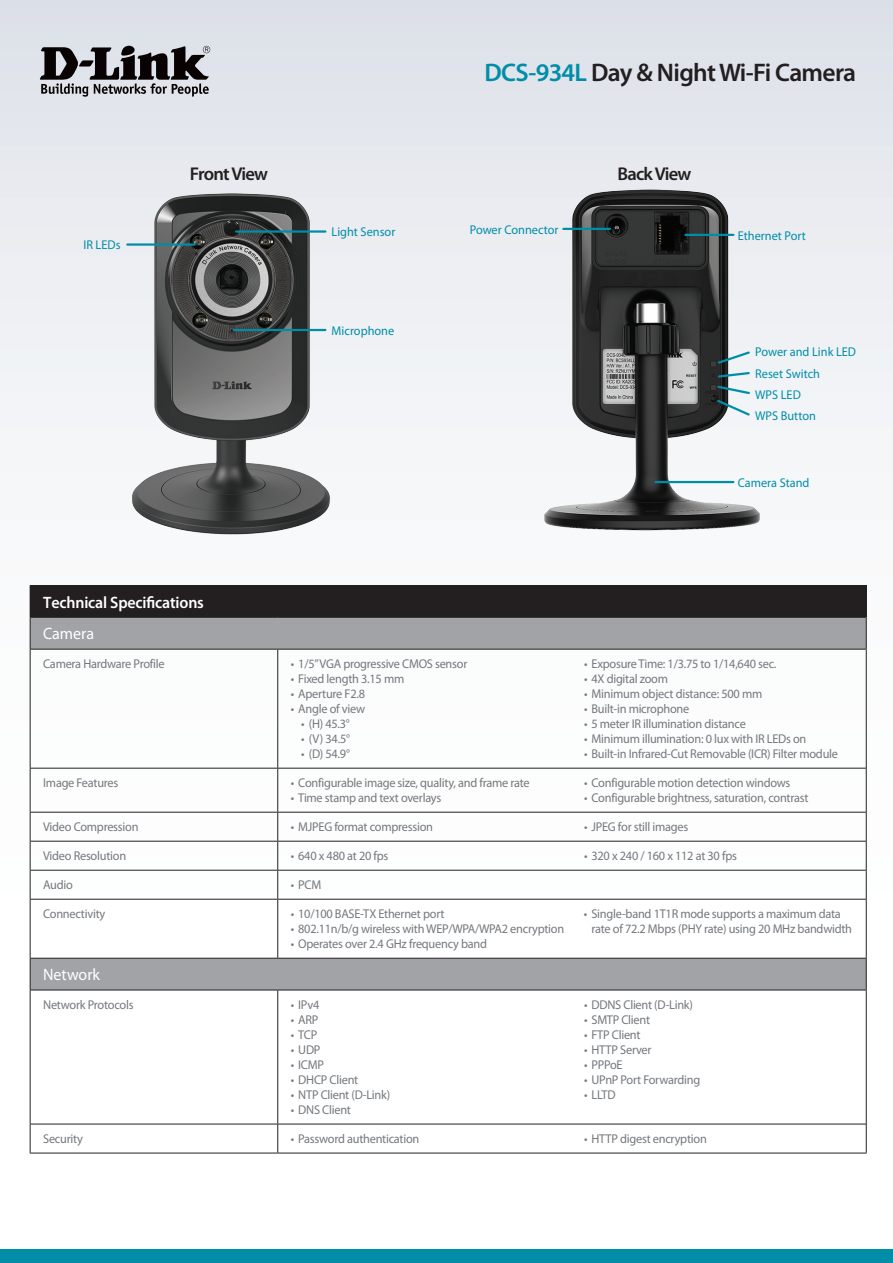
<style>
.page{position:relative;width:893px;height:1263px;background:#fff}
.page>*{position:absolute;margin:0;border:0;box-sizing:border-box;transform-origin:0 0}
.t1{font:600 25.5px "Myriad Pro";letter-spacing:-.025em;color:#231f20}
.t2{font:600 18.6px "Myriad Pro";letter-spacing:-.04em;color:#231f20}
.t3{font:600 16.5px "Myriad Pro";letter-spacing:-.01em;color:#fff}
.t4{font:16.5px "Myriad Pro";color:#fff}
.t5{font:12.75px/15px "Myriad Pro";letter-spacing:-.02em;color:#74787d}
.t6{font:12.75px/21.5px "Myriad Pro";color:#008da8}
.s1{color:#008da8}
</style>
<div class="page">
<div style="left:0;top:0;width:893px;height:1084px;background:linear-gradient(to bottom,#e3e6ec,#fff)"></div>
<div style="left:0;top:1249px;width:893px;height:14px;background:#008da8"></div>
<svg style="left:40px;top:46px;width:170px;height:51px;background:#807f83"></svg>
<img style="left:97px;top:159px;width:267px;height:410px">
<img style="left:514px;top:159px;width:278px;height:403px">
<div style="left:30px;top:585px;width:836px;height:32px;background:#231f20"></div>
<svg style="left:31px;top:618px;width:835px;height:372px"></svg>
<hr style="left:866px;top:586px;width:1px;height:31px;background:#231f20">
<hr style="left:866px;top:618px;width:1px;height:31px;background:#231f20">
<hr style="left:866px;top:958px;width:1px;height:32px;background:#231f20">
<hr style="left:278px;top:841px;width:293px;height:1px;background:#231f20">
<hr style="left:278px;top:870px;width:293px;height:1px;background:#231f20">
<hr style="left:30px;top:841px;width:248px;height:1px;background:#231f20">
<hr style="left:30px;top:870px;width:248px;height:1px;background:#231f20">
<hr style="left:30px;top:958px;width:1px;height:32px;background:#231f20">
<hr style="left:571px;top:585px;width:296px;height:1px;background:#231f20">
<hr style="left:30px;top:617px;width:248px;height:1px;background:#231f20">
<hr style="left:30px;top:618px;width:1px;height:31px;background:#231f20">
<hr style="left:278px;top:617px;width:293px;height:1px;background:#231f20">
<hr style="left:571px;top:617px;width:296px;height:1px;background:#231f20">
<hr style="left:278px;top:899px;width:293px;height:1px;background:#231f20">
<hr style="left:30px;top:649px;width:248px;height:1px;background:#231f20">
<hr style="left:30px;top:1153px;width:248px;height:1px;background:#231f20">
<hr style="left:278px;top:1153px;width:293px;height:1px;background:#231f20">
<hr style="left:571px;top:1153px;width:296px;height:1px;background:#231f20">
<hr style="left:30px;top:649px;width:1px;height:119px;background:#231f20">
<hr style="left:30px;top:768px;width:1px;height:44px;background:#231f20">
<svg style="left:30px;top:813px;width:1px;height:86px"></svg>
<hr style="left:30px;top:899px;width:1px;height:59px;background:#231f20">
<svg style="left:30px;top:1125px;width:1px;height:28px"></svg>
<hr style="left:571px;top:649px;width:296px;height:1px;background:#231f20">
<hr style="left:571px;top:899px;width:295px;height:1px;background:#231f20">
<hr style="left:866px;top:649px;width:1px;height:119px;background:#231f20">
<hr style="left:866px;top:768px;width:1px;height:44px;background:#231f20">
<hr style="left:866px;top:899px;width:1px;height:59px;background:#231f20">
<svg style="left:866px;top:1124px;width:1px;height:29px"></svg>
<hr style="left:30px;top:899px;width:248px;height:1px;background:#231f20">
<hr style="left:278px;top:958px;width:293px;height:1px;background:#231f20">
<hr style="left:30px;top:958px;width:248px;height:1px;background:#231f20">
<hr style="left:571px;top:958px;width:296px;height:1px;background:#231f20">
<hr style="left:278px;top:649px;width:293px;height:1px;background:#231f20">
<hr style="left:277px;top:649px;width:1px;height:119px;background:#231f20">
<hr style="left:277px;top:768px;width:1px;height:44px;background:#231f20">
<svg style="left:277px;top:813px;width:1px;height:86px"></svg>
<hr style="left:277px;top:899px;width:1px;height:59px;background:#231f20">
<svg style="left:277px;top:1125px;width:1px;height:28px"></svg>
<svg style="left:866px;top:812px;width:1px;height:87px"></svg>
<hr style="left:30px;top:768px;width:248px;height:1px;background:#231f20">
<hr style="left:278px;top:768px;width:293px;height:1px;background:#231f20">
<hr style="left:571px;top:768px;width:295px;height:1px;background:#231f20">
<hr style="left:30px;top:812px;width:248px;height:1px;background:#231f20">
<hr style="left:278px;top:812px;width:293px;height:1px;background:#231f20">
<hr style="left:571px;top:812px;width:295px;height:1px;background:#231f20">
<hr style="left:30px;top:990px;width:248px;height:1px;background:#231f20">
<hr style="left:30px;top:990px;width:1px;height:134px;background:#231f20">
<hr style="left:30px;top:1124px;width:248px;height:1px;background:#231f20">
<hr style="left:571px;top:990px;width:296px;height:1px;background:#231f20">
<hr style="left:571px;top:1124px;width:295px;height:1px;background:#231f20">
<hr style="left:866px;top:990px;width:1px;height:134px;background:#231f20">
<hr style="left:278px;top:990px;width:293px;height:1px;background:#231f20">
<hr style="left:277px;top:990px;width:1px;height:134px;background:#231f20">
<hr style="left:278px;top:1124px;width:293px;height:1px;background:#231f20">
<hr style="left:571px;top:841px;width:295px;height:1px;background:#231f20">
<hr style="left:571px;top:870px;width:295px;height:1px;background:#231f20">
<hr style="left:234px;top:329px;width:91px;height:2px;background:#008da8">
<hr style="left:127px;top:243px;width:68px;height:3px;background:#008da8">
<hr style="left:236px;top:230px;width:89px;height:3px;background:#008da8">
<hr style="left:685px;top:234px;width:48px;height:2px;background:#008da8">
<hr style="left:563px;top:228px;width:47px;height:2px;background:#008da8">
<hr style="left:655px;top:481px;width:78px;height:2px;background:#008da8">
<svg style="left:716px;top:350px;width:35px;height:15px"></svg>
<svg style="left:715px;top:371px;width:37px;height:46px"></svg>
<p class="t6" style="left:83px;top:234px;width:39px">IR LEDs</p>
<h2 class="t2" style="left:190px;top:162px;width:80px">Front View</h2>
<p class="t6" style="left:332px;top:221px;width:65px">Light Sensor</p>
<p class="t6" style="left:332px;top:320px;width:64px">Microphone</p>
<h1 class="t1" style="left:484px;top:56px;width:373px"><span class="s1">DCS-934L</span> Day &amp; Night Wi-Fi Camera</h1>
<p class="t6" style="left:470px;top:218px;width:90px">Power Connector</p>
<h2 class="t2" style="left:617px;top:162px;width:76px">Back View</h2>
<p class="t6" style="left:738px;top:224px;width:70px">Ethernet Port</p>
<p class="t6" style="left:755px;top:341px;width:102px">Power and Link LED</p>
<p class="t6" style="left:755px;top:384px;width:62px">WPS LED<br>WPS Button</p>
<p class="t6" style="left:755px;top:362px;width:66px">Reset Switch</p>
<p class="t6" style="left:738px;top:472px;width:73px">Camera Stand</p>
<p class="t3" style="left:43px;top:592px;width:162px">Technical Specifications</p>
<p class="t4" style="left:43px;top:624px;width:52px">Camera</p>
<p class="t5" style="left:43px;top:656px;width:123px">Camera Hardware Profile</p>
<p class="t5" style="left:291px;top:656px;width:178px">• 1/5” VGA progressive CMOS sensor</p>
<p class="t5" style="left:291px;top:671px;width:115px">• Fixed length 3.15 mm</p>
<p class="t5" style="left:291px;top:686px;width:76px">• Aperture F2.8</p>
<p class="t5" style="left:291px;top:701px;width:76px">• Angle of view</p>
<p class="t5" style="left:301px;top:716px;width:50px">• (H) 45.3°</p>
<p class="t5" style="left:301px;top:731px;width:50px">• (V) 34.5°</p>
<p class="t5" style="left:301px;top:746px;width:50px">• (D) 54.9°</p>
<p class="t5" style="left:43px;top:775px;width:77px">Image Features</p>
<p class="t5" style="left:291px;top:775px;width:241px">• Configurable image size, quality, and frame rate</p>
<p class="t5" style="left:291px;top:790px;width:152px">• Time stamp and text overlays</p>
<p class="t5" style="left:584px;top:656px;width:194px">• Exposure Time: 1/3.75 to 1/14,640 sec.</p>
<p class="t5" style="left:584px;top:671px;width:85px">• 4X digital zoom</p>
<p class="t5" style="left:584px;top:686px;width:180px">• Minimum object distance: 500 mm</p>
<p class="t5" style="left:584px;top:701px;width:107px">• Built-in microphone</p>
<p class="t5" style="left:584px;top:716px;width:163px">• 5 meter IR illumination distance</p>
<p class="t5" style="left:584px;top:731px;width:224px">• Minimum illumination: 0 lux with IR LEDs on</p>
<p class="t5" style="left:584px;top:746px;width:255px">• Built-in Infrared-Cut Removable (ICR) Filter module</p>
<p class="t5" style="left:584px;top:775px;width:208px">• Configurable motion detection windows</p>
<p class="t5" style="left:584px;top:790px;width:226px">• Configurable brightness, saturation, contrast</p>
<p class="t5" style="left:43px;top:819px;width:97px">Video Compression</p>
<p class="t5" style="left:291px;top:819px;width:144px">• MJPEG format compression</p>
<p class="t5" style="left:584px;top:819px;width:106px">• JPEG for still images</p>
<p class="t5" style="left:43px;top:848px;width:85px">Video Resolution</p>
<p class="t5" style="left:291px;top:848px;width:99px">• 640 x 480 at 20 fps</p>
<p class="t5" style="left:584px;top:848px;width:155px">• 320 x 240 / 160 x 112 at 30 fps</p>
<p class="t5" style="left:43px;top:877px;width:31px">Audio</p>
<p class="t5" style="left:291px;top:877px;width:32px">• PCM</p>
<p class="t5" style="left:43px;top:906px;width:64px">Connectivity</p>
<p class="t5" style="left:291px;top:906px;width:155px">• 10/100 BASE-TX Ethernet port</p>
<p class="t5" style="left:291px;top:921px;width:275px">• 802.11n/b/g wireless with WEP/WPA/WPA2 encryption</p>
<p class="t5" style="left:291px;top:936px;width:198px">• Operates over 2.4 GHz frequency band</p>
<p class="t5" style="left:591px;top:906px;width:262px;text-indent:-7px">• Single-band 1T1R mode supports a maximum data rate of 72.2 Mbps (PHY rate) using 20 MHz bandwidth</p>
<p class="t4" style="left:43px;top:964px;width:58px">Network</p>
<p class="t5" style="left:43px;top:997px;width:92px">Network Protocols</p>
<p class="t5" style="left:291px;top:997px;width:30px">• IPv4</p>
<p class="t5" style="left:291px;top:1012px;width:29px">• ARP</p>
<p class="t5" style="left:291px;top:1027px;width:28px">• TCP</p>
<p class="t5" style="left:291px;top:1042px;width:31px">• UDP</p>
<p class="t5" style="left:291px;top:1057px;width:35px">• ICMP</p>
<p class="t5" style="left:291px;top:1072px;width:69px">• DHCP Client</p>
<p class="t5" style="left:291px;top:1087px;width:101px">• NTP Client (D-Link)</p>
<p class="t5" style="left:291px;top:1102px;width:62px">• DNS Client</p>
<p class="t5" style="left:584px;top:997px;width:110px">• DDNS Client (D-Link)</p>
<p class="t5" style="left:584px;top:1012px;width:68px">• SMTP Client</p>
<p class="t5" style="left:584px;top:1027px;width:58px">• FTP Client</p>
<p class="t5" style="left:584px;top:1042px;width:69px">• HTTP Server</p>
<p class="t5" style="left:584px;top:1057px;width:40px">• PPPoE</p>
<p class="t5" style="left:584px;top:1072px;width:118px">• UPnP Port Forwarding</p>
<p class="t5" style="left:584px;top:1087px;width:33px">• LLTD</p>
<p class="t5" style="left:43px;top:1131px;width:41px">Security</p>
<p class="t5" style="left:291px;top:1131px;width:130px">• Password authentication</p>
<p class="t5" style="left:584px;top:1131px;width:124px">• HTTP digest encryption</p>
</div>
